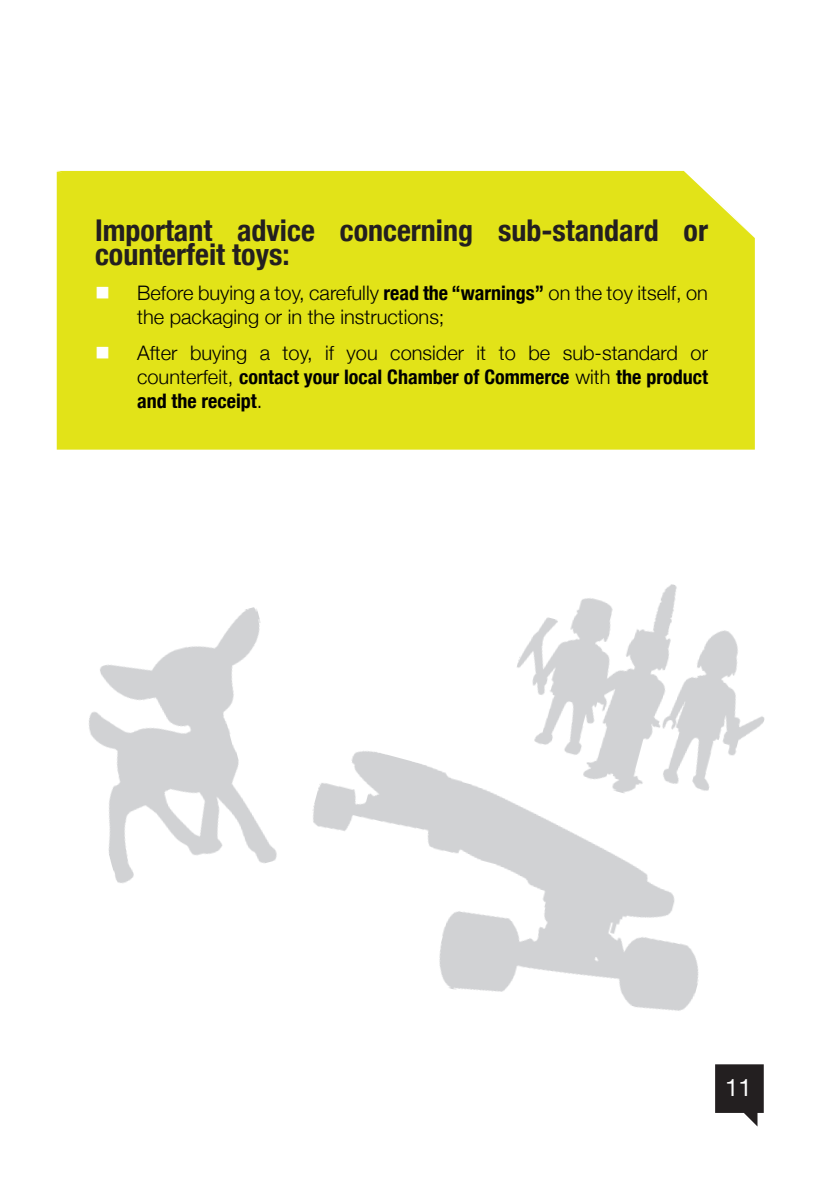
<style>
.page{position:relative;width:840px;height:1191px;background:#fff}
.page>*{position:absolute;margin:0;border:0;box-sizing:border-box;transform-origin:0 0}
.t1{font:700 condensed 30px/24px "Helvetica Neue";color:#231f20}
.t2{font:24px "Helvetica Neue";color:#fff}
.t3{font:300 20px/24px "Helvetica Neue";color:#000}
.s1{color:#fff}
.s2{font-weight:700;font-stretch:condensed}
</style>
<div class="page">
<svg style="left:715px;top:1064px;width:48px;height:62px"></svg>
<div style="left:57px;top:171px;width:697px;height:278px;background:#e2e318"></div>
<img style="left:89px;top:607px;width:188px;height:276px">
<img style="left:517px;top:584px;width:248px;height:172px">
<img style="left:312px;top:739px;width:421px;height:272px">
<h1 class="t1" style="left:95px;top:218px;width:614px">Important advice concerning sub-standard or counterfeit toys:</h1>
<p class="t3" style="left:137px;top:281px;width:572px;text-indent:-42px"><span class="s1">■</span> Before buying a toy, carefully <span class="s2">read the “warnings”</span> on the toy itself, on the packaging or in the instructions;</p>
<p class="t3" style="left:137px;top:340px;width:572px;text-align:justify;text-indent:-42px"><span class="s1">■</span> After buying a toy, if you consider it to be sub-standard or counterfeit, <span class="s2">contact your local Chamber of Commerce</span> with <span class="s2">the product and the receipt</span>.</p>
<p class="t2" style="left:724px;top:1073px;width:28px">11</p>
</div>
